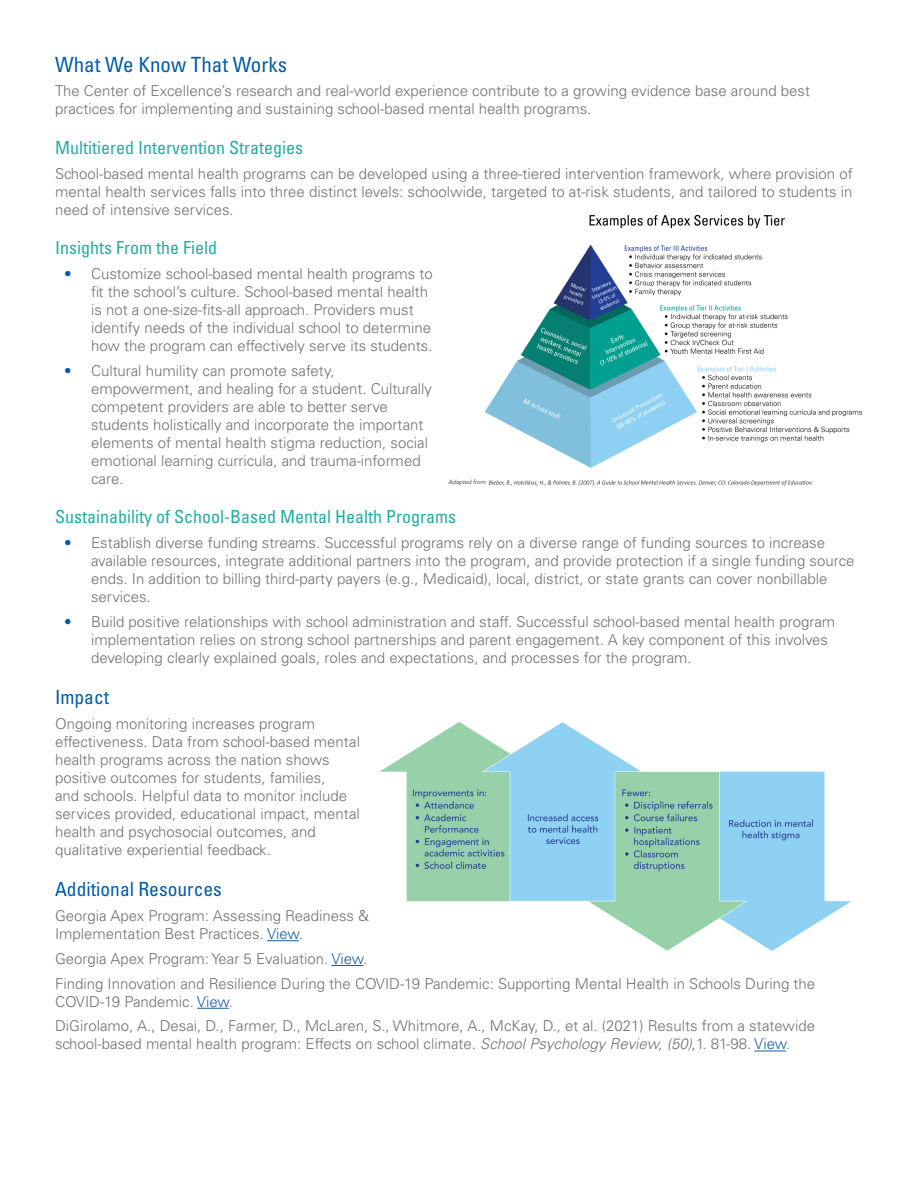
<style>
.page{position:relative;width:918px;height:1188px;background:#fff}
.page>*{position:absolute;margin:0;border:0;box-sizing:border-box;transform-origin:0 0}
.t1{font:condensed 21px "Univers LT Std";color:#015dab}
.Body_Copy{font:condensed 19.5px "Univers LT Std";color:#015dab}
.t2{font:condensed 18px "Univers LT Std";color:#1fafa4}
.Body_Copy-2{font:300 15px/18px "Univers LT Std";color:#717074}
.t3{font:italic 300 6px "Avenir LT Std";color:#231f20}
.s1{color:#015dab}
.s2{color:#175d9e}
.s3{font-family:"Univers LT 45 Lt Obl";font-weight:400}
.s4{font-size:6.15px}
</style>
<div class="page">
<hr style="left:267px;top:940px;width:32px;height:1px;background:#175d9e">
<hr style="left:331px;top:965px;width:32px;height:1px;background:#175d9e">
<hr style="left:197px;top:1008px;width:32px;height:1px;background:#175d9e">
<hr style="left:754px;top:1051px;width:32px;height:1px;background:#175d9e">
<img style="left:485px;top:214px;width:378px;height:254px">
<img style="left:488px;top:480px;width:325px;height:6px">
<img style="left:379px;top:722px;width:473px;height:229px">
<p class="t1" style="left:55px;top:51px;width:234px">What We Know That Works</p>
<p class="Body_Copy-2" style="left:55px;top:82px;width:757px">The Center of Excellence’s research and real-world experience contribute to a growing evidence base around best practices for implementing and sustaining school-based mental health programs.</p>
<h2 class="t2" style="left:55px;top:136px;width:249px">Multitiered Intervention Strategies</h2>
<p class="Body_Copy-2" style="left:55px;top:164px;width:799px;text-align:justify">School-based mental health programs can be developed using a three-tiered intervention framework, where provision of mental health services falls into three distinct levels: schoolwide, targeted to at-risk students, and tailored to students in need of intensive services.</p>
<h2 class="t2" style="left:55px;top:237px;width:163px">Insights From the Field</h2>
<p class="Body_Copy-2" style="left:91px;top:265px;width:343px;text-indent:-27px"><span class="s1">•</span> Customize school-based mental health programs to fit the school’s culture. School-based mental health is not a one-size-fits-all approach. Providers must identify needs of the individual school to determine how the program can effectively serve its students.</p>
<p class="Body_Copy-2" style="left:91px;top:362px;width:342px;text-indent:-27px"><span class="s1">•</span> Cultural humility can promote safety, empowerment, and healing for a student. Culturally competent providers are able to better serve students holistically and incorporate the important elements of mental health stigma reduction, social emotional learning curricula, and trauma-informed care.</p>
<h2 class="t2" style="left:55px;top:506px;width:402px">Sustainability of School-Based Mental Health Programs</h2>
<p class="Body_Copy-2" style="left:91px;top:534px;width:765px;text-indent:-27px"><span class="s1">•</span> Establish diverse funding streams. Successful programs rely on a diverse range of funding sources to increase available resources, integrate additional partners into the program, and provide protection if a single funding source ends. In addition to billing third-party payers (e.g., Medicaid), local, district, or state grants can cover nonbillable services.</p>
<p class="Body_Copy-2" style="left:91px;top:613px;width:746px;text-indent:-27px"><span class="s1">•</span> Build positive relationships with school administration and staff. Successful school-based mental health program implementation relies on strong school partnerships and parent engagement. A key component of this involves developing clearly explained goals, roles and expectations, and processes for the program.</p>
<p class="Body_Copy" style="left:55px;top:685px;width:56px">Impact</p>
<p class="Body_Copy-2" style="left:55px;top:715px;width:307px">Ongoing monitoring increases program effectiveness. Data from school-based mental health programs across the nation shows positive outcomes for students, families,<br>and schools. Helpful data to monitor include services provided, educational impact, mental health and psychosocial outcomes, and qualitative experiential feedback.</p>
<p class="Body_Copy" style="left:55px;top:877px;width:168px">Additional Resources</p>
<p class="Body_Copy-2" style="left:55px;top:907px;width:316px">Georgia Apex Program: Assessing Readiness &amp;<br>Implementation Best Practices. <span class="s2">View</span>.</p>
<p class="Body_Copy-2" style="left:55px;top:950px;width:314px">Georgia Apex Program: Year 5 Evaluation. <span class="s2">View</span>.</p>
<p class="Body_Copy-2" style="left:55px;top:974px;width:762px">Finding Innovation and Resilience During the COVID-19 Pandemic: Supporting Mental Health in Schools During the<br>COVID-19 Pandemic. <span class="s2">View</span>.</p>
<p class="Body_Copy-2" style="left:55px;top:1017px;width:762px">DiGirolamo, A., Desai, D., Farmer, D., McLaren, S., Whitmore, A., McKay, D., et al. (2021) Results from a statewide school-based mental health program: Effects on school climate. <span class="s3">School Psychology Review, (50)</span>,1. 81-98. <span class="s2">View</span>.</p>
<p class="t3" style="left:448px;top:479px;width:39px">Adapted <span class="s4">from</span></p>
</div>
